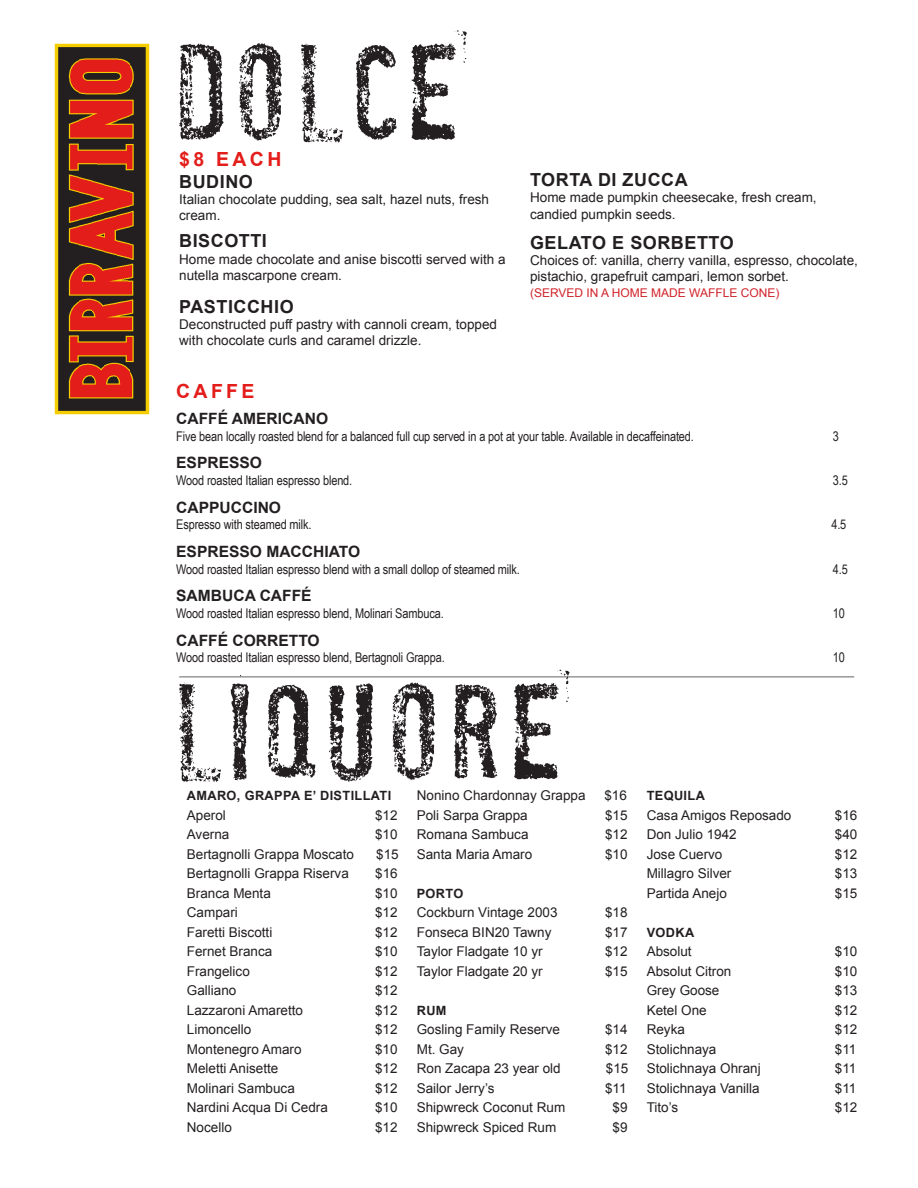
<style>
.page{position:relative;width:918px;height:1188px;background:#fff}
.page>*{position:absolute;margin:0;border:0;box-sizing:border-box;transform-origin:0 0}
.t1{font:700 19.5px "Arial";letter-spacing:.17em;color:#e31d1a}
.t2{font:700 18px "Arial";letter-spacing:.03em;color:#231f20}
.t3{font:700 15.6px "Arial";color:#231f20}
.t4{font:13.5px/16.2px "Arial";color:#231f20}
.t5{font:13.35px "Arial Narrow";letter-spacing:-.01em;color:#231f20}
.t6{font:700 12.75px "Arial";letter-spacing:.03em;color:#231f20}
.t7{font:12px "Arial";color:#d1232a}
</style>
<div class="page">
<img style="left:54px;top:43px;width:96px;height:371px">
<svg style="left:179px;top:30px;width:288px;height:113px"></svg>
<svg style="left:179px;top:670px;width:391px;height:112px"></svg>
<hr style="left:179px;top:676px;width:675px;height:2px;background:#231f20">
<p class="t1" style="left:179px;top:146px;width:104px">$8 EACH</p>
<p class="t2" style="left:179px;top:170px;width:75px">BUDINO</p>
<p class="t4" style="left:179px;top:191px;width:311px">Italian chocolate pudding, sea salt, hazel nuts, fresh</p>
<p class="t4" style="left:179px;top:208px;width:43px">cream.</p>
<p class="t2" style="left:179px;top:229px;width:89px">BISCOTTI</p>
<p class="t4" style="left:179px;top:251px;width:328px">Home made chocolate and anise biscotti served with a nutella mascarpone cream.</p>
<p class="t2" style="left:179px;top:294px;width:116px">PASTICCHIO</p>
<p class="t4" style="left:179px;top:316px;width:319px">Deconstructed puff pastry with cannoli cream, topped with chocolate curls and caramel drizzle.</p>
<p class="t2" style="left:530px;top:168px;width:159px">TORTA DI ZUCCA</p>
<p class="t4" style="left:530px;top:190px;width:288px">Home made pumpkin cheesecake, fresh cream, candied pumpkin seeds.</p>
<p class="t2" style="left:530px;top:230px;width:205px">GELATO E SORBETTO</p>
<p class="t4" style="left:530px;top:252px;width:329px">Choices of: vanilla, cherry vanilla, espresso, chocolate, pistachio, grapefruit campari, lemon sorbet.</p>
<p class="t7" style="left:530px;top:285px;width:251px">(SERVED IN A HOME MADE WAFFLE CONE)</p>
<p class="t1" style="left:176px;top:378px;width:80px">CAFFE</p>
<p class="t3" style="left:176px;top:408px;width:153px">CAFFÉ AMERICANO</p>
<p class="t5" style="left:176px;top:426px;width:519px">Five bean locally roasted blend for a balanced full cup served in a pot at your table. Available in decaffeinated.</p>
<p class="t5" style="left:833px;top:426px;width:8px">3</p>
<p class="t3" style="left:176px;top:452px;width:87px">ESPRESSO</p>
<p class="t5" style="left:176px;top:470px;width:178px">Wood roasted Italian espresso blend.</p>
<p class="t5" style="left:833px;top:470px;width:16px">3.5</p>
<p class="t3" style="left:176px;top:497px;width:106px">CAPPUCCINO</p>
<p class="t5" style="left:176px;top:515px;width:137px">Espresso with steamed milk.</p>
<p class="t5" style="left:831px;top:515px;width:16px">4.5</p>
<p class="t3" style="left:176px;top:541px;width:185px">ESPRESSO MACCHIATO</p>
<p class="t5" style="left:176px;top:559px;width:345px">Wood roasted Italian espresso blend with a small dollop of steamed milk.</p>
<p class="t5" style="left:833px;top:559px;width:16px">4.5</p>
<p class="t3" style="left:176px;top:585px;width:137px">SAMBUCA CAFFÉ</p>
<p class="t5" style="left:176px;top:603px;width:269px">Wood roasted Italian espresso blend, Molinari Sambuca.</p>
<p class="t5" style="left:833px;top:603px;width:14px">10</p>
<p class="t3" style="left:176px;top:630px;width:145px">CAFFÉ CORRETTO</p>
<p class="t5" style="left:176px;top:648px;width:270px">Wood roasted Italian espresso blend, Bertagnoli Grappa.</p>
<p class="t5" style="left:833px;top:648px;width:14px">10</p>
<p class="t6" style="left:187px;top:787px;width:206px">AMARO, GRAPPA E’ DISTILLATI</p>
<p class="t4" style="left:187px;top:807px;width:41px">Aperol</p>
<p class="t4" style="left:375px;top:807px;width:24px">$12</p>
<p class="t4" style="left:187px;top:827px;width:44px">Averna</p>
<p class="t4" style="left:375px;top:827px;width:24px">$10</p>
<p class="t4" style="left:187px;top:846px;width:169px">Bertagnolli Grappa Moscato</p>
<p class="t4" style="left:376px;top:846px;width:24px">$15</p>
<p class="t4" style="left:187px;top:866px;width:164px">Bertagnolli Grappa Riserva</p>
<p class="t4" style="left:375px;top:866px;width:24px">$16</p>
<p class="t4" style="left:187px;top:885px;width:86px">Branca Menta</p>
<p class="t4" style="left:375px;top:885px;width:24px">$10</p>
<p class="t4" style="left:187px;top:905px;width:53px">Campari</p>
<p class="t4" style="left:375px;top:905px;width:24px">$12</p>
<p class="t4" style="left:187px;top:924px;width:87px">Faretti Biscotti</p>
<p class="t4" style="left:375px;top:924px;width:24px">$12</p>
<p class="t4" style="left:187px;top:944px;width:87px">Fernet Branca</p>
<p class="t4" style="left:375px;top:944px;width:24px">$10</p>
<p class="t4" style="left:187px;top:963px;width:65px">Frangelico</p>
<p class="t4" style="left:375px;top:963px;width:24px">$12</p>
<p class="t4" style="left:187px;top:983px;width:51px">Galliano</p>
<p class="t4" style="left:375px;top:983px;width:24px">$12</p>
<p class="t4" style="left:187px;top:1002px;width:118px">Lazzaroni Amaretto</p>
<p class="t4" style="left:375px;top:1002px;width:24px">$12</p>
<p class="t4" style="left:187px;top:1022px;width:66px">Limoncello</p>
<p class="t4" style="left:375px;top:1022px;width:24px">$12</p>
<p class="t4" style="left:187px;top:1041px;width:116px">Montenegro Amaro</p>
<p class="t4" style="left:375px;top:1041px;width:24px">$10</p>
<p class="t4" style="left:187px;top:1061px;width:93px">Meletti Anisette</p>
<p class="t4" style="left:375px;top:1061px;width:24px">$12</p>
<p class="t4" style="left:187px;top:1080px;width:110px">Molinari Sambuca</p>
<p class="t4" style="left:375px;top:1080px;width:24px">$12</p>
<p class="t4" style="left:187px;top:1100px;width:143px">Nardini Acqua Di Cedra</p>
<p class="t4" style="left:375px;top:1100px;width:24px">$10</p>
<p class="t4" style="left:187px;top:1119px;width:47px">Nocello</p>
<p class="t4" style="left:375px;top:1119px;width:24px">$12</p>
<p class="t4" style="left:417px;top:788px;width:170px">Nonino Chardonnay Grappa</p>
<p class="t4" style="left:604px;top:788px;width:24px">$16</p>
<p class="t4" style="left:417px;top:807px;width:113px">Poli Sarpa Grappa</p>
<p class="t4" style="left:605px;top:807px;width:24px">$15</p>
<p class="t4" style="left:417px;top:827px;width:113px">Romana Sambuca</p>
<p class="t4" style="left:605px;top:827px;width:24px">$12</p>
<p class="t4" style="left:417px;top:846px;width:117px">Santa Maria Amaro</p>
<p class="t4" style="left:605px;top:846px;width:24px">$10</p>
<p class="t6" style="left:417px;top:885px;width:48px">PORTO</p>
<p class="t4" style="left:417px;top:905px;width:142px">Cockburn Vintage 2003</p>
<p class="t4" style="left:605px;top:905px;width:24px">$18</p>
<p class="t4" style="left:417px;top:924px;width:136px">Fonseca BIN20 Tawny</p>
<p class="t4" style="left:605px;top:924px;width:24px">$17</p>
<p class="t4" style="left:417px;top:944px;width:128px">Taylor Fladgate 10 yr</p>
<p class="t4" style="left:605px;top:944px;width:24px">$12</p>
<p class="t4" style="left:417px;top:963px;width:128px">Taylor Fladgate 20 yr</p>
<p class="t4" style="left:605px;top:963px;width:24px">$15</p>
<p class="t6" style="left:417px;top:1002px;width:31px">RUM</p>
<p class="t4" style="left:417px;top:1022px;width:145px">Gosling Family Reserve</p>
<p class="t4" style="left:605px;top:1022px;width:24px">$14</p>
<p class="t4" style="left:417px;top:1041px;width:49px">Mt. Gay</p>
<p class="t4" style="left:605px;top:1041px;width:24px">$12</p>
<p class="t4" style="left:417px;top:1061px;width:146px">Ron Zacapa 23 year old</p>
<p class="t4" style="left:606px;top:1061px;width:24px">$15</p>
<p class="t4" style="left:417px;top:1080px;width:79px">Sailor Jerry’s</p>
<p class="t4" style="left:605px;top:1080px;width:23px">$11</p>
<p class="t4" style="left:417px;top:1100px;width:150px">Shipwreck Coconut Rum</p>
<p class="t4" style="left:613px;top:1100px;width:17px">$9</p>
<p class="t4" style="left:417px;top:1119px;width:141px">Shipwreck Spiced Rum</p>
<p class="t4" style="left:613px;top:1119px;width:17px">$9</p>
<p class="t6" style="left:647px;top:787px;width:60px">TEQUILA</p>
<p class="t4" style="left:647px;top:807px;width:146px">Casa Amigos Reposado</p>
<p class="t4" style="left:835px;top:807px;width:24px">$16</p>
<p class="t4" style="left:647px;top:827px;width:92px">Don Julio 1942</p>
<p class="t4" style="left:835px;top:827px;width:24px">$40</p>
<p class="t4" style="left:647px;top:846px;width:77px">Jose Cuervo</p>
<p class="t4" style="left:835px;top:846px;width:24px">$12</p>
<p class="t4" style="left:647px;top:866px;width:86px">Millagro Silver</p>
<p class="t4" style="left:835px;top:866px;width:24px">$13</p>
<p class="t4" style="left:647px;top:885px;width:82px">Partida Anejo</p>
<p class="t4" style="left:835px;top:885px;width:24px">$15</p>
<p class="t6" style="left:647px;top:924px;width:49px">VODKA</p>
<p class="t4" style="left:647px;top:944px;width:47px">Absolut</p>
<p class="t4" style="left:835px;top:944px;width:24px">$10</p>
<p class="t4" style="left:647px;top:963px;width:86px">Absolut Citron</p>
<p class="t4" style="left:835px;top:963px;width:24px">$10</p>
<p class="t4" style="left:647px;top:983px;width:74px">Grey Goose</p>
<p class="t4" style="left:835px;top:983px;width:24px">$13</p>
<p class="t4" style="left:647px;top:1002px;width:62px">Ketel One</p>
<p class="t4" style="left:835px;top:1002px;width:24px">$12</p>
<p class="t4" style="left:647px;top:1022px;width:40px">Reyka</p>
<p class="t4" style="left:835px;top:1022px;width:24px">$12</p>
<p class="t4" style="left:647px;top:1041px;width:71px">Stolichnaya</p>
<p class="t4" style="left:835px;top:1041px;width:23px">$11</p>
<p class="t4" style="left:647px;top:1061px;width:116px">Stolichnaya Ohranj</p>
<p class="t4" style="left:835px;top:1061px;width:23px">$11</p>
<p class="t4" style="left:647px;top:1080px;width:115px">Stolichnaya Vanilla</p>
<p class="t4" style="left:835px;top:1080px;width:23px">$11</p>
<p class="t4" style="left:647px;top:1100px;width:33px">Tito’s</p>
<p class="t4" style="left:835px;top:1100px;width:24px">$12</p>
</div>
